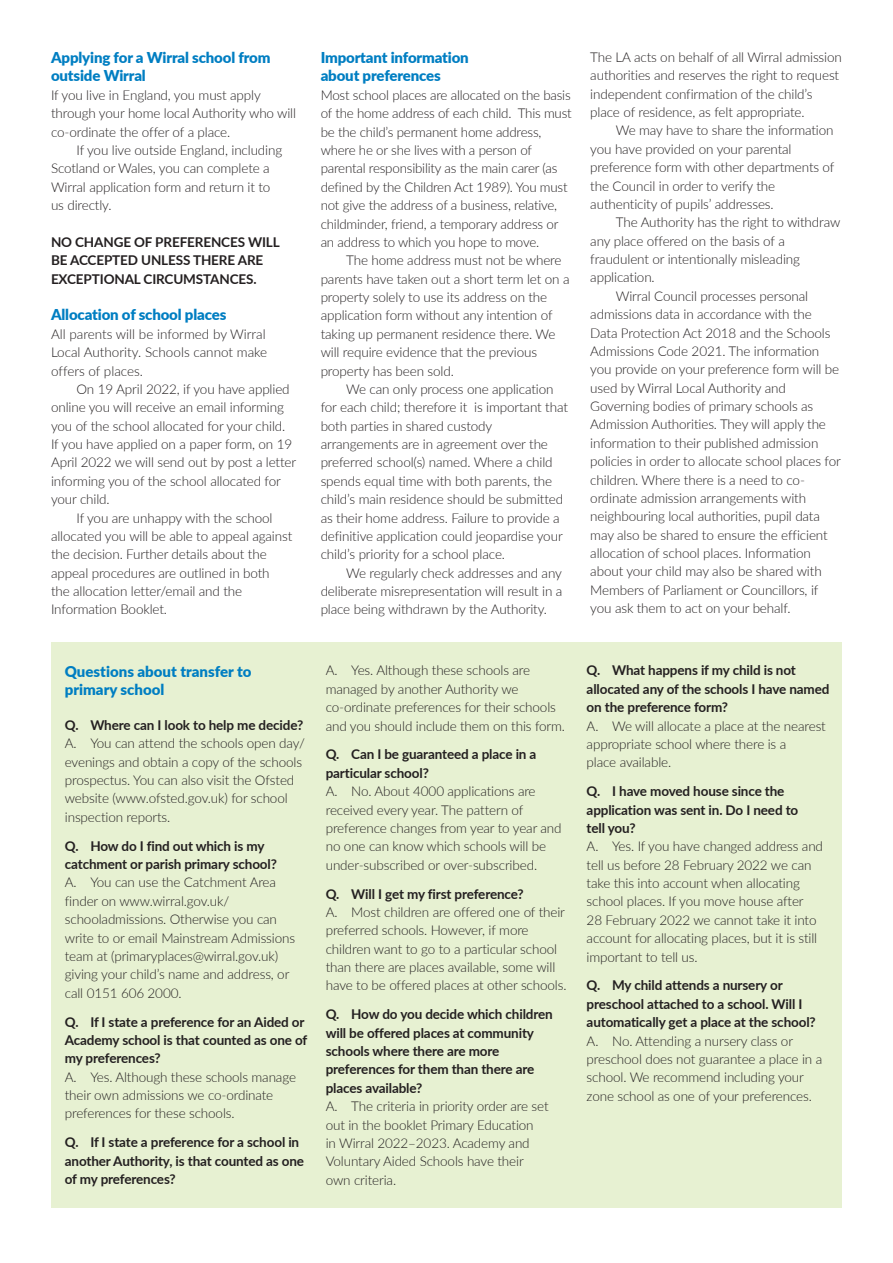
<style>
.page{position:relative;width:893px;height:1263px;background:#fff}
.page>*{position:absolute;margin:0;border:0;box-sizing:border-box;transform-origin:0 0}
.Text_1{font:900 15px/18.3px "Lato";letter-spacing:-.01em;color:#007ec2}
.Text_1-2{font:300 13.5px/18.3px "Lato";letter-spacing:-.01em;color:#231f20}
.Text_1-3{font:700 13.5px/18.3px "Lato";letter-spacing:-.01em;color:#231f20}
</style>
<div class="page">
<div style="left:51px;top:642px;width:791px;height:566px;background:#e7f1d2"></div>
<p class="Text_1" style="left:51px;top:48px;width:221px">Applying for a Wirral school from outside Wirral</p>
<p class="Text_1-2" style="left:51px;top:85px;width:247px">If you live in England, you must apply through your home local Authority who will co-ordinate the offer of a place.</p>
<p class="Text_1-2" style="left:51px;top:140px;width:233px;text-indent:26px">If you live outside England, including<br>Scotland or Wales, you can complete a<br>Wirral application form and return it to</p>
<p class="Text_1-2" style="left:51px;top:196px;width:62px">us directly.</p>
<p class="Text_1-3" style="left:51px;top:232px;width:230px">NO CHANGE OF PREFERENCES WILL</p>
<p class="Text_1-3" style="left:51px;top:251px;width:214px">BE ACCEPTED UNLESS THERE ARE<br>EXCEPTIONAL CIRCUMSTANCES.</p>
<p class="Text_1" style="left:51px;top:305px;width:177px">Allocation of school places</p>
<p class="Text_1-2" style="left:51px;top:324px;width:218px;text-align:justify">All parents will be informed by Wirral Local Authority. Schools cannot make offers of places.</p>
<p class="Text_1-2" style="left:51px;top:379px;width:240px;text-indent:26px">On 19 April 2022, if you have applied online you will receive an email informing you of the school allocated for your child.</p>
<p class="Text_1-2" style="left:51px;top:434px;width:247px">If you have applied on a paper form, on 19<br>April 2022 we will send out by post a letter informing you of the school allocated for your child.</p>
<p class="Text_1-2" style="left:51px;top:508px;width:243px;text-indent:26px">If you are unhappy with the school allocated you will be able to appeal against the decision. Further details about the appeal procedures are outlined in both</p>
<p class="Text_1-2" style="left:51px;top:581px;width:193px">the allocation letter/email and the<br>Information Booklet.</p>
<p class="Text_1" style="left:321px;top:48px;width:150px">Important information about preferences</p>
<p class="Text_1-2" style="left:321px;top:85px;width:253px">Most school places are allocated on the basis of the home address of each child. This must be the child’s permanent home address, where he or she lives with a person of parental responsibility as the main carer (as defined by the Children Act 1989). You must not give the address of a business, relative, childminder, friend, a temporary address or an address to which you hope to move.</p>
<p class="Text_1-2" style="left:321px;top:251px;width:250px;text-indent:26px">The home address must not be where parents have taken out a short term let on a property solely to use its address on the application form without any intention of taking up permanent residence there. We will require evidence that the previous property has been sold.</p>
<p class="Text_1-2" style="left:321px;top:379px;width:249px;text-indent:26px">We can only process one application for each child; therefore it is important that both parties in shared custody arrangements are in agreement over the preferred school(s) named. Where a child spends equal time with both parents, the child’s main residence should be submitted as their home address. Failure to provide a definitive application could jeopardise your child’s priority for a school place.</p>
<p class="Text_1-2" style="left:321px;top:563px;width:243px;text-align:justify;text-indent:26px">We regularly check addresses and any deliberate misrepresentation will result in a place being withdrawn by the Authority.</p>
<p class="Text_1-2" style="left:590px;top:47px;width:253px">The LA acts on behalf of all Wirral admission authorities and reserves the right to request independent confirmation of the child’s place of residence, as felt appropriate.</p>
<p class="Text_1-2" style="left:590px;top:121px;width:246px;text-indent:26px">We may have to share the information you have provided on your parental preference form with other departments of the Council in order to verify the authenticity of pupils’ addresses.</p>
<p class="Text_1-2" style="left:590px;top:213px;width:252px;text-indent:26px">The Authority has the right to withdraw any place offered on the basis of a fraudulent or intentionally misleading application.</p>
<p class="Text_1-2" style="left:590px;top:286px;width:252px;text-indent:26px">Wirral Council processes personal admissions data in accordance with the Data Protection Act 2018 and the Schools Admissions Code 2021. The information you provide on your preference form will be used by Wirral Local Authority and Governing bodies of primary schools as Admission Authorities. They will apply the information to their published admission policies in order to allocate school places for children. Where there is a need to co&shy;ordinate admission arrangements with neighbouring local authorities, pupil data may also be shared to ensure the efficient allocation of school places. Information about your child may also be shared with Members of Parliament or Councillors, if you ask them to act on your behalf.</p>
<p class="Text_1" style="left:65px;top:661px;width:188px">Questions about transfer to primary school</p>
<p class="Text_1-3" style="left:65px;top:715px;width:240px">Q. Where can I look to help me decide?</p>
<p class="Text_1-2" style="left:65px;top:734px;width:242px">A. You can attend the schools open day/ evenings and obtain a copy of the schools prospectus. You can also visit the Ofsted website (www.ofsted.gov.uk) for school inspection reports.</p>
<p class="Text_1-3" style="left:65px;top:836px;width:214px">Q. How do I find out which is my catchment or parish primary school?</p>
<p class="Text_1-2" style="left:65px;top:873px;width:232px">A. You can use the Catchment Area finder on www.wirral.gov.uk/ schooladmissions. Otherwise you can write to or email Mainstream Admissions team at (primaryplaces@wirral.gov.uk) giving your child’s name and address, or call 0151 606 2000.</p>
<p class="Text_1-3" style="left:65px;top:1012px;width:244px">Q. If I state a preference for an Aided or<br>Academy school is that counted as one of my preferences?</p>
<p class="Text_1-2" style="left:65px;top:1067px;width:233px">A. Yes. Although these schools manage their own admissions we co-ordinate preferences for these schools.</p>
<p class="Text_1-3" style="left:65px;top:1133px;width:241px">Q. If I state a preference for a school in another Authority, is that counted as one of my preferences?</p>
<p class="Text_1-2" style="left:326px;top:661px;width:241px">A. Yes. Although these schools are managed by another Authority we co-ordinate preferences for their schools and you should include them on this form.</p>
<p class="Text_1-3" style="left:326px;top:745px;width:212px">Q. Can I be guaranteed a place in a particular school?</p>
<p class="Text_1-2" style="left:326px;top:782px;width:237px">A. No. About 4000 applications are received every year. The pattern of preference changes from year to year and no one can know which schools will be under-subscribed or over-subscribed.</p>
<p class="Text_1-3" style="left:326px;top:884px;width:200px">Q. Will I get my first preference?</p>
<p class="Text_1-2" style="left:326px;top:902px;width:242px">A. Most children are offered one of their preferred schools. However, if more children want to go to a particular school than there are places available, some will have to be offered places at other schools.</p>
<p class="Text_1-3" style="left:326px;top:1005px;width:229px">Q. How do you decide which children will be offered places at community schools where there are more preferences for them than there are places available?</p>
<p class="Text_1-2" style="left:326px;top:1097px;width:224px">A. The criteria in priority order are set out in the booklet Primary Education</p>
<p class="Text_1-2" style="left:326px;top:1133px;width:205px">in Wirral 2022–2023. Academy and<br>Voluntary Aided Schools have their</p>
<p class="Text_1-2" style="left:326px;top:1170px;width:72px">own criteria.</p>
<p class="Text_1-3" style="left:587px;top:661px;width:244px">Q. What happens if my child is not allocated any of the schools I have named on the preference form?</p>
<p class="Text_1-2" style="left:587px;top:716px;width:241px">A. We will allocate a place at the nearest appropriate school where there is a</p>
<p class="Text_1-2" style="left:587px;top:753px;width:86px">place available.</p>
<p class="Text_1-3" style="left:587px;top:781px;width:213px">Q. I have moved house since the application was sent in. Do I need to tell you?</p>
<p class="Text_1-2" style="left:587px;top:837px;width:238px">A. Yes. If you have changed address and tell us before 28 February 2022 we can take this into account when allocating school places. If you move house after</p>
<p class="Text_1-2" style="left:587px;top:910px;width:232px;text-align:justify">28 February 2022 we cannot take it into account for allocating places, but it is still important to tell us.</p>
<p class="Text_1-3" style="left:587px;top:976px;width:231px">Q. My child attends a nursery or preschool attached to a school. Will I automatically get a place at the school?</p>
<p class="Text_1-2" style="left:587px;top:1031px;width:237px">A. No. Attending a nursery class or preschool does not guarantee a place in a school. We recommend including your zone school as one of your preferences.</p>
</div>
